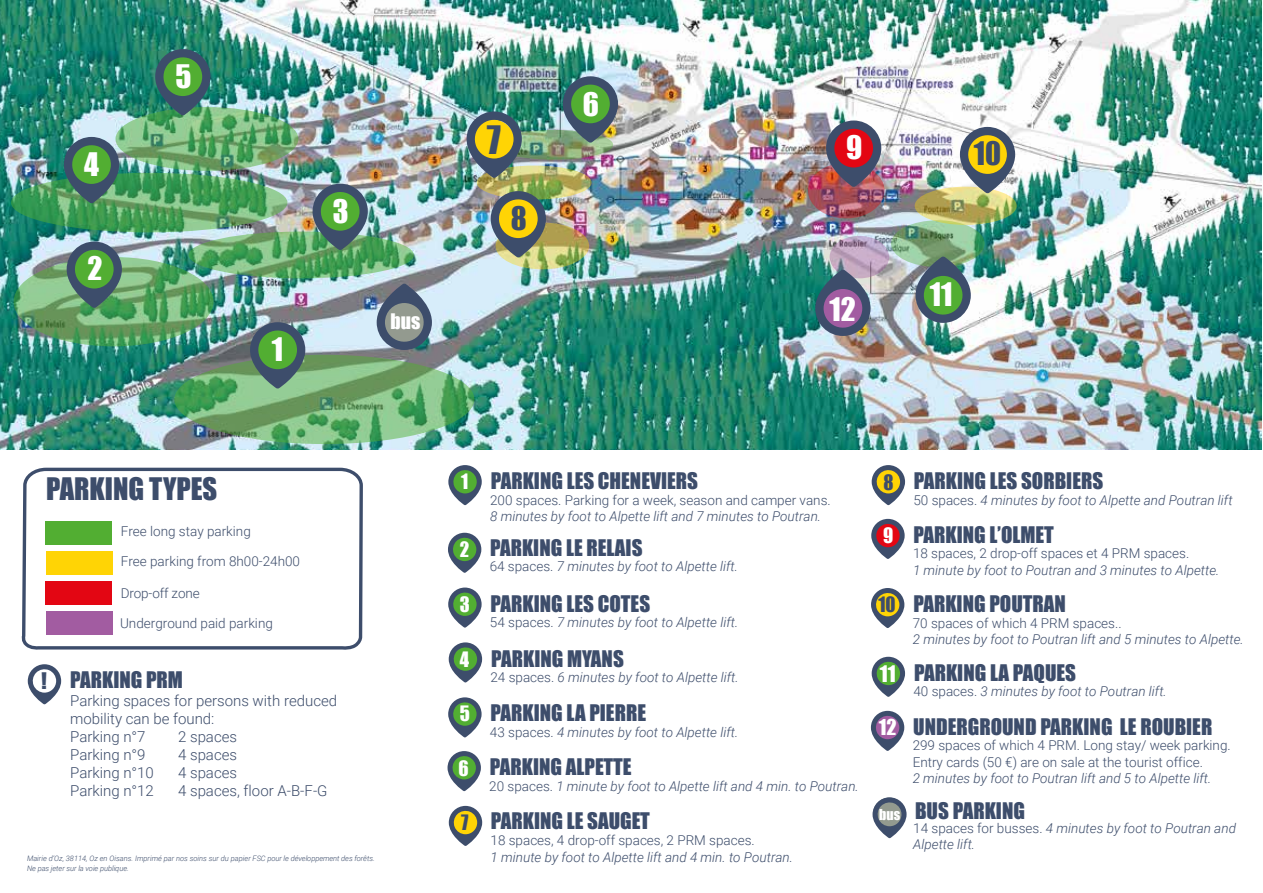
<style>
.page{position:relative;width:1263px;height:893px;background:#fff}
.page>*{position:absolute;margin:0;border:0;box-sizing:border-box;transform-origin:0 0}
.t1{font:36px "Impact";color:#3d4d6b}
.t2{font:29.85px "Impact";color:#fff}
.t3{font:29.85px "Impact";color:#3d4d6b}
.t4{font:28.5px "Impact";color:#3d4d6b}
.t5{font:21px "Impact";color:#3d4d6b}
.t6{font:19.65px "Impact";color:#fff}
.t7{font:300 15px/18px "Roboto";color:#3d4d6b}
.t8{font:italic 300 13.5px/16.2px "Roboto";color:#3d4d6b}
.t9{font:300 13.5px/16.2px "Roboto";color:#3d4d6b}
.t10{font:italic 300 7.5px/10.5px "Roboto";letter-spacing:-.005em;color:#3d4d6b}
.s1{font-size:19.5px;color:#fff}
.s2{font-size:19.5px}
.s3{font-style:normal}
.s4{color:#fff}
.s5{font-size:20.1px;color:#fff}
.s6{font-size:13.8px;color:#fff}
</style>
<div class="page">
<img style="left:0;top:0;width:1261px;height:450px">
<svg style="left:377px;top:283px;width:55px;height:67px;background:#727f89"></svg>
<svg style="left:829px;top:236px;width:60px;height:42px;background:#b9a1bc"></svg>
<svg style="left:815px;top:269px;width:55px;height:67px;background:#716b8a"></svg>
<svg style="left:891px;top:220px;width:93px;height:47px;background:#7faf84"></svg>
<svg style="left:915px;top:256px;width:56px;height:67px;background:#648d6d"></svg>
<svg style="left:915px;top:187px;width:102px;height:38px;background:#b8b566"></svg>
<svg style="left:960px;top:127px;width:55px;height:66px;background:#aba369"></svg>
<svg style="left:808px;top:163px;width:76px;height:55px;background:#a55062"></svg>
<img style="left:826px;top:121px;width:55px;height:66px">
<svg style="left:494px;top:130px;width:119px;height:30px;background:#85a179"></svg>
<img style="left:563px;top:76px;width:55px;height:67px">
<svg style="left:477px;top:166px;width:115px;height:34px;background:#adb163"></svg>
<img style="left:467px;top:112px;width:55px;height:66px">
<svg style="left:495px;top:223px;width:94px;height:46px;background:#b8b566"></svg>
<svg style="left:491px;top:191px;width:55px;height:67px;background:#9a9650"></svg>
<svg style="left:115px;top:107px;width:183px;height:64px;background:#6eaf73"></svg>
<svg style="left:155px;top:49px;width:55px;height:67px;background:#417f59"></svg>
<svg style="left:11px;top:173px;width:276px;height:59px;background:#4fa25f"></svg>
<svg style="left:64px;top:137px;width:55px;height:66px;background:#50865e"></svg>
<svg style="left:188px;top:232px;width:226px;height:46px;background:#5da967"></svg>
<svg style="left:313px;top:184px;width:55px;height:66px;background:#548560"></svg>
<svg style="left:14px;top:257px;width:199px;height:89px;background:#68a96b"></svg>
<svg style="left:67px;top:242px;width:55px;height:66px;background:#578962"></svg>
<svg style="left:174px;top:355px;width:300px;height:89px;background:#70ae71"></svg>
<svg style="left:250px;top:322px;width:55px;height:67px;background:#588a63"></svg>
<svg style="left:22px;top:467px;width:341px;height:183px"></svg>
<div style="left:46px;top:551px;width:66px;height:24px;background:#ffd405"></div>
<div style="left:46px;top:612px;width:66px;height:23px;background:#a25ca1"></div>
<div style="left:46px;top:581px;width:66px;height:23px;background:#e30613"></div>
<div style="left:46px;top:522px;width:66px;height:23px;background:#52ae32"></div>
<svg style="left:871px;top:711px;width:33px;height:40px"></svg>
<svg style="left:872px;top:657px;width:33px;height:40px"></svg>
<svg style="left:871px;top:588px;width:33px;height:40px"></svg>
<svg style="left:871px;top:519px;width:34px;height:40px"></svg>
<svg style="left:872px;top:465px;width:33px;height:40px"></svg>
<svg style="left:449px;top:806px;width:33px;height:40px"></svg>
<svg style="left:447px;top:751px;width:34px;height:40px"></svg>
<svg style="left:448px;top:697px;width:34px;height:40px"></svg>
<svg style="left:449px;top:642px;width:33px;height:41px"></svg>
<svg style="left:448px;top:588px;width:34px;height:40px"></svg>
<svg style="left:448px;top:533px;width:33px;height:40px"></svg>
<svg style="left:448px;top:465px;width:34px;height:40px"></svg>
<svg style="left:872px;top:797px;width:34px;height:41px"></svg>
<svg style="left:28px;top:664px;width:33px;height:40px"></svg>
<h2 class="t2" style="left:84px;top:142px;width:16px">4</h2>
<h2 class="t2" style="left:88px;top:245px;width:16px">2</h2>
<h2 class="t2" style="left:175px;top:54px;width:18px">5</h2>
<h2 class="t2" style="left:272px;top:326px;width:13px">1</h2>
<h2 class="t2" style="left:333px;top:188px;width:17px">3</h2>
<h3 class="t6" style="left:391px;top:306px;width:31px">bus</h3>
<h1 class="t1" style="left:487px;top:112px;width:16px">7</h1>
<h2 class="t3" style="left:511px;top:196px;width:17px">8</h2>
<h2 class="t2" style="left:583px;top:81px;width:18px">6</h2>
<h2 class="t2" style="left:846px;top:124px;width:18px">9</h2>
<h2 class="t3" style="left:974px;top:130px;width:29px">10</h2>
<h2 class="t2" style="left:829px;top:286px;width:28px">12</h2>
<h2 class="t2" style="left:930px;top:271px;width:24px">11</h2>
<h3 class="t4" style="left:46px;top:467px;width:173px">PARKING TYPES</h3>
<h3 class="t5" style="left:461px;top:465px;width:238px"><span class="s1">1</span> PARKING LES CHENEVIERS</h3>
<p class="t9" style="left:490px;top:491px;width:342px">200 spaces. Parking for a week, season and camper vans.</p>
<p class="t8" style="left:490px;top:507px;width:332px">8 minutes by foot to Alpette lift and 7 minutes to Poutran.</p>
<h3 class="t5" style="left:883px;top:464px;width:221px"><span class="s2">8</span> PARKING LES SORBIERS</h3>
<p class="t8" style="left:913px;top:491px;width:321px"><span class="s3">50 spaces.</span> 4 minutes by foot to Alpette and Poutran lift</p>
<p class="t9" style="left:121px;top:523px;width:132px">Free long stay parking</p>
<p class="t9" style="left:121px;top:553px;width:181px">Free parking from 8h00-24h00</p>
<p class="t9" style="left:121px;top:585px;width:80px">Drop-off zone</p>
<p class="t9" style="left:120px;top:615px;width:154px">Underground paid parking</p>
<h3 class="t5" style="left:460px;top:531px;width:184px"><span class="s1">2</span> PARKING LE RELAIS</h3>
<p class="t8" style="left:490px;top:557px;width:250px"><span class="s3">64 spaces.</span> 7 minutes by foot to Alpette lift.</p>
<h3 class="t5" style="left:460px;top:587px;width:192px"><span class="s1">3</span> PARKING LES COTES</h3>
<p class="t8" style="left:490px;top:614px;width:250px"><span class="s3">54 spaces.</span> 7 minutes by foot to Alpette lift.</p>
<h3 class="t5" style="left:883px;top:518px;width:172px"><span class="s1">9</span> PARKING L’OLMET</h3>
<p class="t9" style="left:913px;top:545px;width:278px">18 spaces, 2 drop-off spaces et 4 PRM spaces.</p>
<p class="t8" style="left:913px;top:561px;width:308px">1 minute by foot to Poutran and 3 minutes to Alpette.</p>
<h3 class="t5" style="left:878px;top:588px;width:189px"><span class="s2">10</span> PARKING POUTRAN</h3>
<p class="t9" style="left:913px;top:614px;width:210px">70 spaces of which 4 PRM spaces..</p>
<p class="t8" style="left:913px;top:630px;width:332px">2 minutes by foot to Poutran lift and 5 minutes to Alpette.</p>
<h3 class="t5" style="left:41px;top:665px;width:7px">!</h3>
<h3 class="t5" style="left:70px;top:664px;width:114px">PARKING PRM</h3>
<p class="t7" style="left:70px;top:691px;width:269px">Parking spaces for persons with reduced mobility can be found:<br>Parking n°7</p>
<p class="t7" style="left:178px;top:727px;width:60px">2 spaces</p>
<p class="t7" style="left:70px;top:745px;width:77px">Parking n°9</p>
<p class="t7" style="left:178px;top:745px;width:60px">4 spaces</p>
<p class="t7" style="left:70px;top:763px;width:85px">Parking n°10</p>
<p class="t7" style="left:178px;top:763px;width:60px">4 spaces</p>
<p class="t7" style="left:70px;top:781px;width:85px">Parking n°12</p>
<p class="t7" style="left:178px;top:781px;width:151px">4 spaces, floor A-B-F-G</p>
<h3 class="t5" style="left:460px;top:642px;width:165px"><span class="s1">4</span> PARKING MYANS</h3>
<p class="t8" style="left:490px;top:669px;width:250px"><span class="s3">24 spaces.</span> 6 minutes by foot to Alpette lift.</p>
<h3 class="t5" style="left:460px;top:697px;width:188px"><span class="s1">5</span> PARKING LA PIERRE</h3>
<p class="t8" style="left:490px;top:724px;width:250px"><span class="s3">43 spaces.</span> 4 minutes by foot to Alpette lift.</p>
<h3 class="t5" style="left:458px;top:751px;width:175px"><span class="s1">6</span> PARKING ALPETTE</h3>
<p class="t8" style="left:489px;top:777px;width:371px"><span class="s3">20 spaces.</span> 1 minute by foot to Alpette lift and 4 min. to Poutran.</p>
<h3 class="t5" style="left:880px;top:656px;width:198px"><span class="s4">11</span> PARKING LA PAQUES</h3>
<p class="t8" style="left:913px;top:683px;width:255px"><span class="s3">40 spaces.</span> 3 minutes by foot to Poutran lift.</p>
<h3 class="t5" style="left:879px;top:710px;width:335px"><span class="s5">12</span> UNDERGROUND PARKING LE ROUBIER</h3>
<p class="t9" style="left:913px;top:737px;width:320px">299 spaces of which 4 PRM. Long stay/ week parking.<br>Entry cards (50 €) are on sale at the tourist office.</p>
<p class="t8" style="left:913px;top:769px;width:300px">2 minutes by foot to Poutran lift and 5 to Alpette lift.</p>
<p class="t10" style="left:27px;top:852px;width:349px">Mairie d’Oz, 38114, Oz en Oisans. Imprimé par nos soins sur du papier FSC pour le développement des forêts.<br>Ne pas jeter sur la voie publique.</p>
<h3 class="t5" style="left:461px;top:804px;width:190px"><sub>7</sub> PARKING LE SAUGET</h3>
<p class="t9" style="left:491px;top:832px;width:266px">18 spaces, 4 drop-off spaces, 2 PRM spaces.</p>
<p class="t8" style="left:491px;top:848px;width:304px">1 minute by foot to Alpette lift and 4 min. to Poutran.</p>
<h3 class="t5" style="left:879px;top:794px;width:147px"><span class="s6">bus</span> BUS PARKING</h3>
<p class="t8" style="left:913px;top:819px;width:324px"><span class="s3">14 spaces for busses.</span> 4 minutes by foot to Poutran and<br>Alpette lift.</p>
</div>
